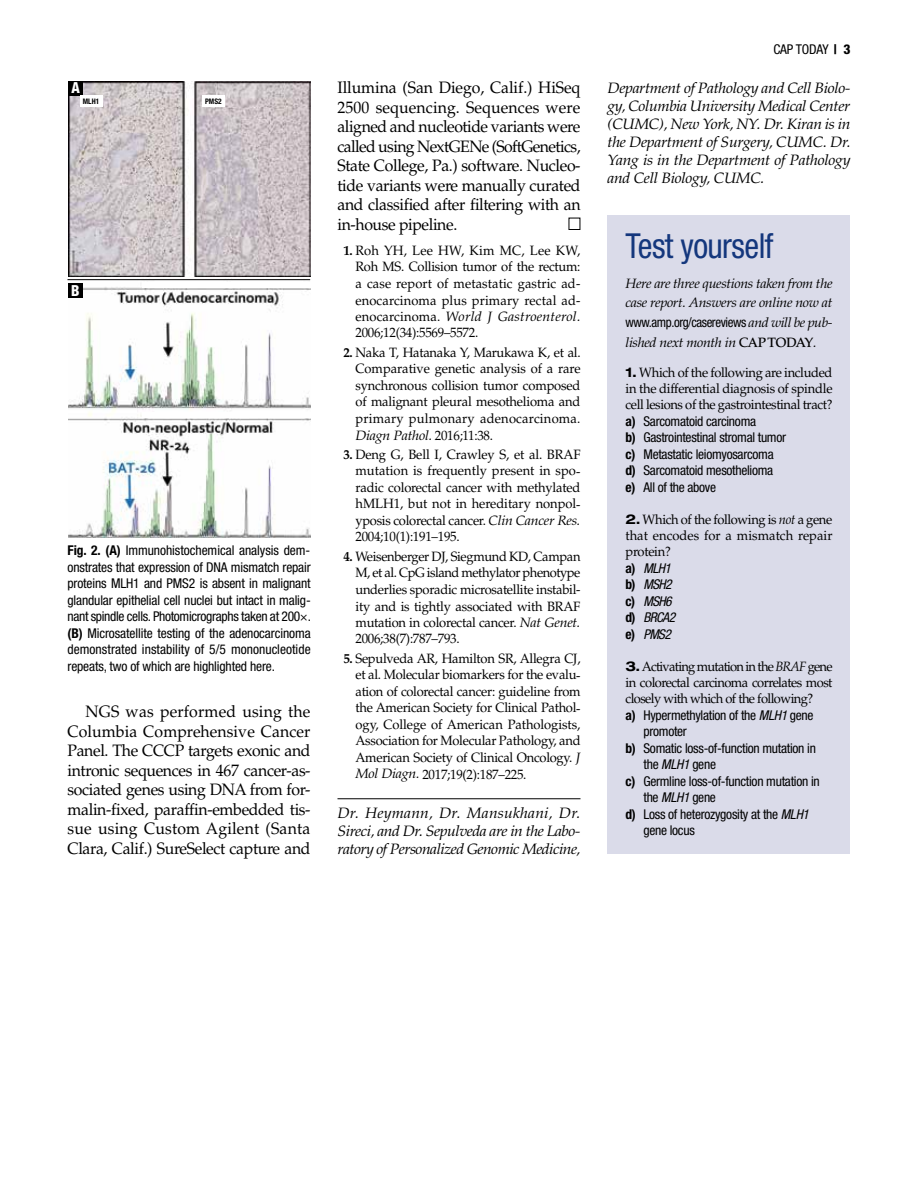
<style>
.page{position:relative;width:918px;height:1188px;background:#fff}
.page>*{position:absolute;margin:0;border:0;box-sizing:border-box;transform-origin:0 0}
.t1{font:condensed 34.5px "Helvetica Neue";letter-spacing:-.015em;color:#14377d;scale:.96 1}
.t2{font:16.5px/19.5px "Palatino";letter-spacing:-.025em;color:#000;text-align:justify;scale:.96 1}
.t3{font:800 condensed 15.3px "Helvetica Neue";color:#fff;scale:.96 1}
.t4{font:italic 15px/18px "Palatino";letter-spacing:-.03em;color:#000;text-align:justify;scale:1.05 1}
.t5{font:13.5px/16.5px "Palatino";letter-spacing:-.02em;color:#000;text-align:justify;scale:.96 1}
.t6{font:condensed 13.5px/16.5px "Helvetica Neue";letter-spacing:-.02em;color:#000;text-align:justify}
.t7{font:italic 13.5px/19.5px "Palatino";letter-spacing:-.025em;color:#000;scale:1.05 1}
.t8{font:condensed 13.5px "Helvetica Neue";letter-spacing:-.02em;color:#000;scale:.96 1}
.t9{font:italic condensed 13.5px/16.5px "Helvetica Neue";letter-spacing:-.045em;color:#000}
.t10{font:700 condensed 7.65px "Helvetica Neue";letter-spacing:.005em;color:#000;scale:.96 1}
.s1{font-weight:700}
.s2{font-style:italic}
.s3{font-weight:800}
.s4{font-family:"Palatino";font-style:italic;font-stretch:normal}
.s5{font-weight:500;font-style:normal}
.s6{font-family:"Helvetica Neue";font-weight:700;font-stretch:expanded}
.s7{font-weight:700;font-style:normal}
</style>
<div class="page">
<hr style="left:338px;top:798px;width:242px;height:1px;background:#000">
<div style="left:569px;top:218px;width:11px;height:12px;border:1px solid #000"></div>
<img style="left:68px;top:280px;width:242px;height:257px">
<div style="left:68px;top:284px;width:15px;height:14px;background:#000"></div>
<div style="left:143px;top:412px;width:169px;height:6px;background:#fff"></div>
<div style="left:142px;top:282px;width:170px;height:5px;background:#fff"></div>
<img style="left:68px;top:81px;width:242px;height:195px">
<div style="left:68px;top:81px;width:15px;height:14px;background:#000"></div>
<hr style="left:68px;top:279px;width:242px;height:1px;background:#000">
<div style="left:80px;top:96px;width:22px;height:11px;background:#fff"></div>
<div style="left:202px;top:96px;width:23px;height:11px;background:#fff"></div>
<div style="left:608px;top:215px;width:242px;height:639px;background:#dadbe9"></div>
<p class="t3" style="left:71px;top:78px;width:10px">A</p>
<p class="t10" style="left:83px;top:96px;width:19px">MLH1</p>
<p class="t10" style="left:205px;top:96px;width:19px">PMS2</p>
<p class="t3" style="left:71px;top:281px;width:10px">B</p>
<p class="t6" style="left:68px;top:542px;width:245px"><span class="s1">Fig. 2. (A)</span> Immunohistochemical analysis dem&shy;onstrates that expression of DNA mismatch repair proteins MLH1 and PMS2 is absent in malignant glandular epithelial cell nuclei but intact in malig&shy;nant spindle cells. Photomicrographs taken at 200×. <span class="s1">(B)</span> Microsatellite testing of the adenocarcinoma demonstrated instability of 5/5 mononucleotide repeats, two of which are highlighted here.</p>
<p class="t2" style="left:68px;top:702px;width:255px;text-indent:18px">NGS was performed using the Columbia Comprehensive Cancer Panel. The CCCP targets exonic and intronic sequences in 467 cancer-as&shy;sociated genes using DNA from for&shy;malin-fixed, paraffin-embedded tis&shy;sue using Custom Agilent (Santa Clara, Calif.) SureSelect capture and</p>
<p class="t2" style="left:338px;top:78px;width:255px">Illumina (San Diego, Calif.) HiSeq 2500 sequencing. Sequences were aligned and nucleotide variants were called using NextGENe (SoftGenetics, State College, Pa.) software. Nucleo&shy;tide variants were manually curated and classified after filtering with an in-house pipeline.</p>
<p class="t5" style="left:356px;top:242px;width:236px;text-indent:-12px"><span class="s1">1.</span> Roh YH, Lee HW, Kim MC, Lee KW, Roh MS. Collision tumor of the rectum: a case report of metastatic gastric ad&shy;enocarcinoma plus primary rectal ad&shy;enocarcinoma. <span class="s2">World J Gastroenterol.<br></span>2006;12(34):5569–5572.</p>
<p class="t5" style="left:356px;top:344px;width:236px;text-indent:-12px"><span class="s1">2.</span> Naka T, Hatanaka Y, Marukawa K, et al.<br>Comparative genetic analysis of a rare synchronous collision tumor composed of malignant pleural mesothelioma and primary pulmonary adenocarcinoma.<br><span class="s2">Diagn Pathol.</span> 2016;11:38.</p>
<p class="t5" style="left:355px;top:446px;width:236px;text-indent:-12px"><span class="s1">3.</span> Deng G, Bell I, Crawley S, et al. BRAF mutation is frequently present in spo&shy;radic colorectal cancer with methylated hMLH1, but not in hereditary nonpol&shy;yposis colorectal cancer. <span class="s2">Clin Cancer Res.<br></span>2004;10(1):191–195.</p>
<p class="t5" style="left:356px;top:548px;width:236px;text-indent:-12px"><span class="s1">4.</span> Weisenberger DJ, Siegmund KD, Campan M, et al. CpG island methylator phenotype underlies sporadic microsatellite instabil&shy;ity and is tightly associated with BRAF mutation in colorectal cancer. <span class="s2">Nat Genet.<br></span>2006;38(7):787–793.</p>
<p class="t5" style="left:356px;top:650px;width:236px;text-indent:-12px"><span class="s1">5.</span> Sepulveda AR, Hamilton SR, Allegra CJ, et al. Molecular biomarkers for the evalu&shy;ation of colorectal cancer: guideline from the American Society for Clinical Pathol&shy;ogy, College of American Pathologists, Association for Molecular Pathology, and American Society of Clinical Oncology. <span class="s2">J Mol Diagn.</span> 2017;19(2):187–225.</p>
<p class="t4" style="left:338px;top:804px;width:233px">Dr. Heymann, Dr. Mansukhani, Dr.<br>Sireci, and Dr. Sepulveda are in the Labo&shy;ratory of Personalized Genomic Medicine,</p>
<p class="t6" style="left:773px;top:41px;width:79px">CAP TODAY <span class="s1">|</span> <span class="s3">3</span></p>
<p class="t4" style="left:608px;top:79px;width:233px">Department of Pathology and Cell Biolo&shy;gy, Columbia University Medical Center (CUMC), New York, NY. Dr. Kiran is in the Department of Surgery, CUMC. Dr.<br>Yang is in the Department of Pathology and Cell Biology, CUMC.</p>
<h1 class="t1" style="left:626px;top:225px;width:156px">Test yourself</h1>
<p class="t7" style="left:626px;top:274px;width:199px">Here are three questions taken from the case report. Answers are online now at</p>
<p class="t8" style="left:626px;top:314px;width:217px">www.amp.org/casereviews <span class="s4">and will be pub-</span></p>
<p class="t7" style="left:626px;top:332px;width:184px">lished next month in <span class="s5">CAP TODAY</span>.</p>
<p class="t5" style="left:626px;top:364px;width:217px"><span class="s6">1.</span> Which of the following are included in the differential diagnosis of spindle cell lesions of the gastrointestinal tract?</p>
<p class="t6" style="left:626px;top:413px;width:162px;text-align:left"><span class="s1">a)</span> Sarcomatoid carcinoma<br><span class="s1">b)</span> Gastrointestinal stromal tumor <span class="s1">c)</span> Metastatic leiomyosarcoma <span class="s1">d)</span> Sarcomatoid mesothelioma <span class="s1">e)</span> All of the above</p>
<p class="t5" style="left:626px;top:511px;width:217px"><span class="s6">2.</span> Which of the following is <span class="s2">not</span> a gene that encodes for a mismatch repair protein?</p>
<p class="t9" style="left:625px;top:560px;width:51px"><span class="s7">a)</span> MLH1 <span class="s7">b)</span> MSH2 <span class="s7">c)</span> MSH6 <span class="s7">d)</span> BRCA2 <span class="s7">e)</span> PMS2</p>
<p class="t5" style="left:625px;top:658px;width:217px"><span class="s6">3.</span> Activating mutation in the <span class="s2">BRAF</span> gene in colorectal carcinoma correlates most closely with which of the following?</p>
<p class="t6" style="left:625px;top:707px;width:190px"><span class="s1">a)</span> Hypermethylation of the <span class="s2">MLH1</span> gene</p>
<p class="t6" style="left:643px;top:723px;width:45px">promoter</p>
<p class="t6" style="left:625px;top:740px;width:192px"><span class="s1">b)</span> Somatic loss-of-function mutation in</p>
<p class="t6" style="left:643px;top:756px;width:74px">the <span class="s2">MLH1</span> gene</p>
<p class="t6" style="left:625px;top:773px;width:196px"><span class="s1">c)</span> Germline loss-of-function mutation in</p>
<p class="t6" style="left:643px;top:789px;width:74px">the <span class="s2">MLH1</span> gene</p>
<p class="t6" style="left:625px;top:806px;width:185px"><span class="s1">d)</span> Loss of heterozygosity at the <span class="s2">MLH1</span></p>
<p class="t6" style="left:643px;top:822px;width:53px">gene locus</p>
</div>
